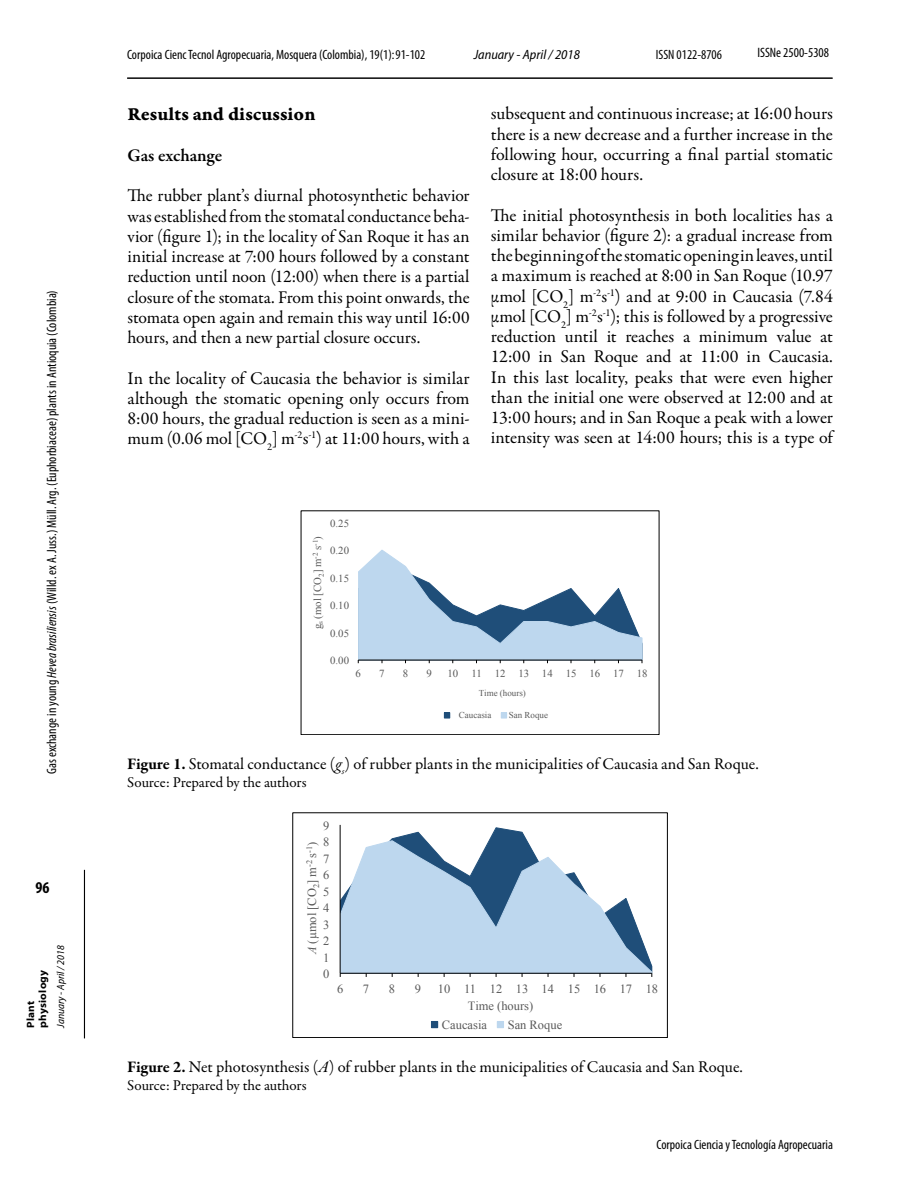
<style>
.page{position:relative;width:918px;height:1188px;background:#fff}
.page>*{position:absolute;margin:0;border:0;box-sizing:border-box;transform-origin:0 0}
.Tit_2_secciones{font:19.5px "Garamond Premr Pro Bd Capt";color:#000}
.texto{font:18px/20.2px "Garamond Premr Pro";letter-spacing:-.01em;color:#000;text-align:justify}
.T3_subtitulos{font:600 18px "Garamond Premr Pro";letter-spacing:-.01em;color:#000}
.Tit_tabla_y_figura{font:16.5px "Garamond Premr Pro";color:#000}
.t1{font:700 condensed 16.5px "Myriad Pro";color:#000}
.pie__fuentes_citas_n{font:15px "Garamond Premr Pro";color:#000}
.t2{font:condensed 13.65px "Myriad Pro";color:#000}
.t3{font:condensed 13.5px "Myriad Pro";color:#000}
.t4{font:italic semi-condensed 13.5px "Myriad Pro";color:#000}
.t5{font:12.45px "Times New Roman";color:#595959}
.t6{font:12.45px/18.3px "Times New Roman";color:#595959}
.t7{font:10.8px "Times New Roman";color:#595959}
.t8{font:italic semi-condensed 10.5px "Myriad Pro";color:#000}
.t9{font:700 semi-expanded 10.5px/12px "Myriad Pro";letter-spacing:.025em;color:#000}
.t10{font:9px "Times New Roman";color:#595959}
.t11{font:9px "Times New Roman";color:#595959}
.s1{font-style:italic}
.s2{font-weight:700}
.s3{font-style:inherit}
</style>
<div class="page">
<hr style="left:84px;top:870px;width:1px;height:168px;background:#000">
<hr style="left:127px;top:78px;width:706px;height:1px;background:#000">
<svg style="left:358px;top:549px;width:285px;height:114px"></svg>
<svg style="left:444px;top:712px;width:6px;height:6px"></svg>
<svg style="left:501px;top:712px;width:6px;height:6px"></svg>
<div style="left:301px;top:511px;width:358px;height:224px;border:1px solid #000"></div>
<svg style="left:390px;top:827px;width:137px;height:13px"></svg>
<hr style="left:340px;top:825px;width:1px;height:148px;background:#000">
<svg style="left:340px;top:840px;width:313px;height:137px"></svg>
<div style="left:431px;top:1021px;width:7px;height:7px;background:#1f4e79"></div>
<div style="left:497px;top:1021px;width:7px;height:7px;background:#bdd7ee"></div>
<div style="left:292px;top:813px;width:376px;height:225px;border:1px solid #000"></div>
<p class="t3" style="left:43px;top:774px;width:486px;rotate:-90deg">Gas exchange in young <span class="s1">Hevea brasiliensis</span> (Willd. ex A. Juss.) Müll. Arg. (Euphorbiaceae) plants in Antioquia (Colombia)</p>
<p class="t1" style="left:35px;top:878px;width:16px">96</p>
<p class="t9" style="left:25px;top:1028px;width:60px;rotate:-90deg">Plant physiology</p>
<p class="t8" style="left:54px;top:1028px;width:84px;rotate:-90deg">January - April / 2018</p>
<p class="t3" style="left:127px;top:46px;width:300px">Corpoica Cienc Tecnol Agropecuaria, Mosquera (Colombia), 19(1):91-102</p>
<p class="t2" style="left:757px;top:44px;width:73px">ISSNe 2500-5308</p>
<p class="t4" style="left:474px;top:46px;width:108px">January - April / 2018</p>
<p class="t3" style="left:656px;top:46px;width:68px">ISSN 0122-8706</p>
<p class="Tit_2_secciones" style="left:128px;top:102px;width:190px">Results and discussion</p>
<p class="T3_subtitulos" style="left:128px;top:144px;width:96px">Gas exchange</p>
<p class="texto" style="left:128px;top:186px;width:344px">The rubber plant’s diurnal photosynthetic behavior was established from the stomatal conductance beha&shy;vior (figure 1); in the locality of San Roque it has an initial increase at 7:00 hours followed by a constant reduction until noon (12:00) when there is a partial closure of the stomata. From this point onwards, the stomata open again and remain this way until 16:00 hours, and then a new partial closure occurs.</p>
<p class="texto" style="left:128px;top:368px;width:344px">In the locality of Caucasia the behavior is similar although the stomatic opening only occurs from 8:00 hours, the gradual reduction is seen as a mini&shy;mum (0.06 mol [CO<sub>2</sub>] m<sup>-2</sup>s<sup>-1</sup>) at 11:00 hours, with a</p>
<p class="texto" style="left:491px;top:104px;width:344px">subsequent and continuous increase; at 16:00 hours there is a new decrease and a further increase in the following hour, occurring a final partial stomatic closure at 18:00 hours.</p>
<p class="texto" style="left:491px;top:205px;width:345px">The initial photosynthesis in both localities has a similar behavior (figure 2): a gradual increase from the beginning of the stomatic opening in leaves, until a maximum is reached at 8:00 in San Roque (10.97 μmol [CO<sub>2</sub>] m<sup>-2</sup>s<sup>-1</sup>) and at 9:00 in Caucasia (7.84 μmol [CO<sub>2</sub>] m<sup>-2</sup>s<sup>-1</sup>); this is followed by a progressive reduction until it reaches a minimum value at 12:00 in San Roque and at 11:00 in Caucasia.<br>In this last locality, peaks that were even higher than the initial one were observed at 12:00 and at 13:00 hours; and in San Roque a peak with a lower intensity was seen at 14:00 hours; this is a type of</p>
<p class="t7" style="left:330px;top:516px;width:20px">0.25</p>
<p class="t7" style="left:310px;top:629px;width:95px;rotate:-90deg">g<sub>s</sub> (mol [CO<sub>2</sub>] m<sup>-2</sup> s<sup>-1</sup>)</p>
<p class="t7" style="left:330px;top:543px;width:20px">0.20</p>
<p class="t7" style="left:330px;top:571px;width:20px">0.15</p>
<p class="t7" style="left:330px;top:598px;width:20px">0.10</p>
<p class="t7" style="left:330px;top:626px;width:20px">0.05</p>
<p class="t7" style="left:330px;top:653px;width:20px">0.00</p>
<p class="t7" style="left:356px;top:666px;width:7px">6</p>
<p class="t7" style="left:379px;top:666px;width:7px">7</p>
<p class="t7" style="left:403px;top:666px;width:7px">8</p>
<p class="t7" style="left:427px;top:666px;width:7px">9</p>
<p class="t7" style="left:448px;top:666px;width:202px">10 11 12 13 14 15 16 17 18</p>
<p class="t11" style="left:479px;top:687px;width:49px">Time (hours)</p>
<p class="t10" style="left:459px;top:709px;width:34px">Caucasia</p>
<p class="t10" style="left:509px;top:709px;width:41px">San Roque</p>
<p class="Tit_tabla_y_figura" style="left:127px;top:754px;width:633px"><span class="s2">Figure 1.</span> Stomatal conductance (<span class="s1">g</span><sub>s</sub>) of rubber plants in the municipalities of Caucasia and San Roque.</p>
<p class="pie__fuentes_citas_n" style="left:127px;top:773px;width:181px">Source: Prepared by the authors</p>
<p class="t5" style="left:323px;top:817px;width:8px">9</p>
<p class="t5" style="left:323px;top:834px;width:8px">8</p>
<p class="t5" style="left:304px;top:954px;width:114px;rotate:-90deg"><span class="s1">A</span> (µmol [CO<sub>2</sub>] m<sup>-2</sup> s<sup>-1</sup>)</p>
<p class="t5" style="left:323px;top:850px;width:8px">7</p>
<p class="t5" style="left:323px;top:867px;width:8px">6</p>
<p class="t5" style="left:323px;top:883px;width:8px">5</p>
<p class="t5" style="left:323px;top:900px;width:8px">4</p>
<p class="t5" style="left:323px;top:916px;width:8px">3</p>
<p class="t5" style="left:323px;top:933px;width:8px">2</p>
<p class="t5" style="left:323px;top:949px;width:8px">1</p>
<p class="t5" style="left:323px;top:966px;width:8px">0</p>
<p class="t5" style="left:337px;top:981px;width:8px">6</p>
<p class="t5" style="left:363px;top:981px;width:8px">7</p>
<p class="t5" style="left:389px;top:981px;width:8px">8</p>
<p class="t5" style="left:415px;top:981px;width:8px">9</p>
<p class="t5" style="left:438px;top:981px;width:222px">10 11 12 13 14 15 16 17 18</p>
<p class="t6" style="left:442px;top:997px;width:93px;text-indent:26px">Time (hours)<br><span class="s3">Caucasia</span></p>
<p class="t5" style="left:508px;top:1016px;width:56px">San Roque</p>
<p class="Tit_tabla_y_figura" style="left:127px;top:1057px;width:617px"><span class="s2">Figure 2.</span> Net photosynthesis (<span class="s1">A</span>) of rubber plants in the municipalities of Caucasia and San Roque.</p>
<p class="pie__fuentes_citas_n" style="left:127px;top:1076px;width:181px">Source: Prepared by the authors</p>
<p class="t3" style="left:657px;top:1137px;width:178px">Corpoica Ciencia y Tecnología Agropecuaria</p>
</div>
